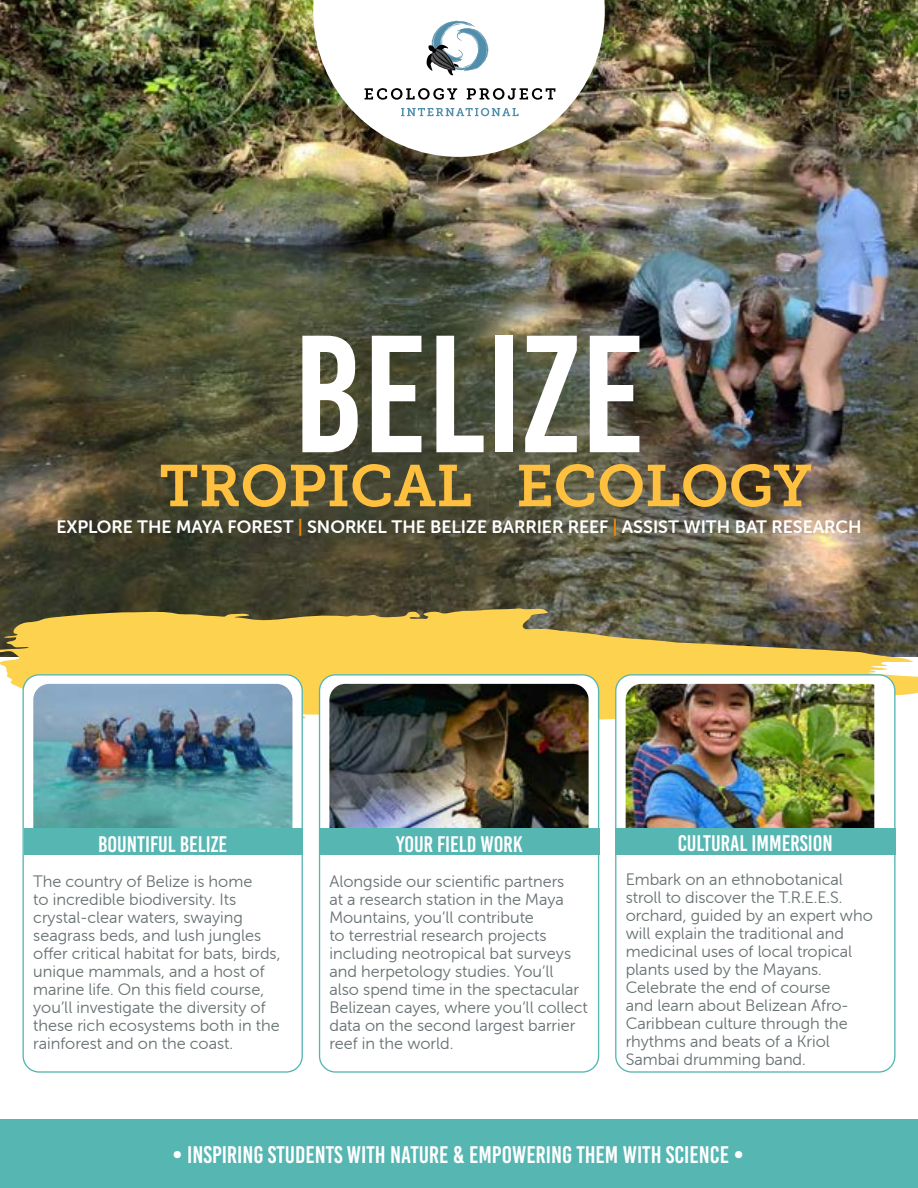
<style>
.page{position:relative;width:918px;height:1188px;background:#fff}
.page>*{position:absolute;margin:0;border:0;box-sizing:border-box;transform-origin:0 0}
.t1{font:166.5px "Bebas Kai";color:#fff}
.t2{font:58.5px "Museo Slab 700";color:#ffc03f}
.t3{font:24px "Bebas Kai";color:#fff}
.t4{font:22.5px "Bebas Kai";color:#fff}
.t5{font:18px "Museo Sans Rounded 700";color:#fff}
.t6{font:16.5px/18px "Museo Sans Rounded 300";color:#677173}
.s1{color:#ef8a00}
</style>
<div class="page">
<img style="left:0;top:0;width:918px;height:608px">
<img style="left:313px;top:0;width:292px;height:157px">
<svg style="left:426px;top:20px;width:63px;height:56px"></svg>
<svg style="left:365px;top:88px;width:92px;height:12px"></svg>
<svg style="left:467px;top:88px;width:88px;height:12px"></svg>
<svg style="left:401px;top:108px;width:118px;height:8px"></svg>
<svg style="left:0;top:608px;width:918px;height:112px;background:#cdaf50"></svg>
<div style="left:0;top:1119px;width:918px;height:69px;background:#55b6b2"></div>
<div style="left:23px;top:675px;width:279px;height:397px;background:#fff;border-radius:16px"></div>
<div style="left:22px;top:674px;width:281px;height:399px;border:1px solid #55b6b2;border-radius:16px"></div>
<div style="left:320px;top:675px;width:279px;height:397px;background:#fff;border-radius:16px"></div>
<div style="left:319px;top:674px;width:280px;height:399px;border:1px solid #55b6b2;border-radius:16px"></div>
<div style="left:616px;top:675px;width:279px;height:397px;background:#fff;border-radius:16px"></div>
<div style="left:615px;top:674px;width:281px;height:399px;border:1px solid #55b6b2;border-radius:16px"></div>
<img style="left:33px;top:684px;width:259px;height:145px">
<img style="left:329px;top:684px;width:260px;height:145px">
<img style="left:626px;top:684px;width:248px;height:144px">
<div style="left:319px;top:829px;width:280px;height:26px;background:#55b6b2"></div>
<div style="left:24px;top:829px;width:279px;height:26px;background:#55b6b2"></div>
<div style="left:615px;top:828px;width:281px;height:27px;background:#55b6b2"></div>
<h1 class="t1" style="left:293px;top:305px;width:353px">BELIZE</h1>
<h2 class="t2" style="left:159px;top:453px;width:654px">TROPICAL ECOLOGY</h2>
<p class="t5" style="left:56px;top:516px;width:807px">EXPLORE THE MAYA FOREST <span class="s1">|</span> SNORKEL THE BELIZE BARRIER REEF <span class="s1">|</span> ASSIST WITH BAT RESEARCH</p>
<h3 class="t4" style="left:98px;top:832px;width:131px">BOUNTIFUL BELIZE</h3>
<h3 class="t4" style="left:396px;top:832px;width:128px">YOUR FIELD WORK</h3>
<h3 class="t4" style="left:678px;top:831px;width:157px">CULTURAL IMMERSION</h3>
<p class="t6" style="left:33px;top:872px;width:249px">The country of Belize is home<br>to incredible biodiversity. Its crystal-clear waters, swaying seagrass beds, and lush jungles offer critical habitat for bats, birds, unique mammals, and a host of marine life. On this field course, you’ll investigate the diversity of these rich ecosystems both in the rainforest and on the coast.</p>
<p class="t6" style="left:329px;top:872px;width:260px">Alongside our scientific partners<br>at a research station in the Maya<br>Mountains, you’ll contribute<br>to terrestrial research projects including neotropical bat surveys and herpetology studies. You’ll<br>also spend time in the spectacular<br>Belizean cayes, where you’ll collect data on the second largest barrier reef in the world.</p>
<p class="t6" style="left:626px;top:870px;width:249px">Embark on an ethnobotanical stroll to discover the T.R.E.E.S. orchard, guided by an expert who will explain the traditional and medicinal uses of local tropical plants used by the Mayans.<br>Celebrate the end of course<br>and learn about Belizean Afro-<br>Caribbean culture through the rhythms and beats of a Kriol<br>Sambai drumming band.</p>
<h3 class="t3" style="left:172px;top:1141px;width:574px">• INSPIRING STUDENTS WITH NATURE &amp; EMPOWERING THEM WITH SCIENCE •</h3>
</div>
